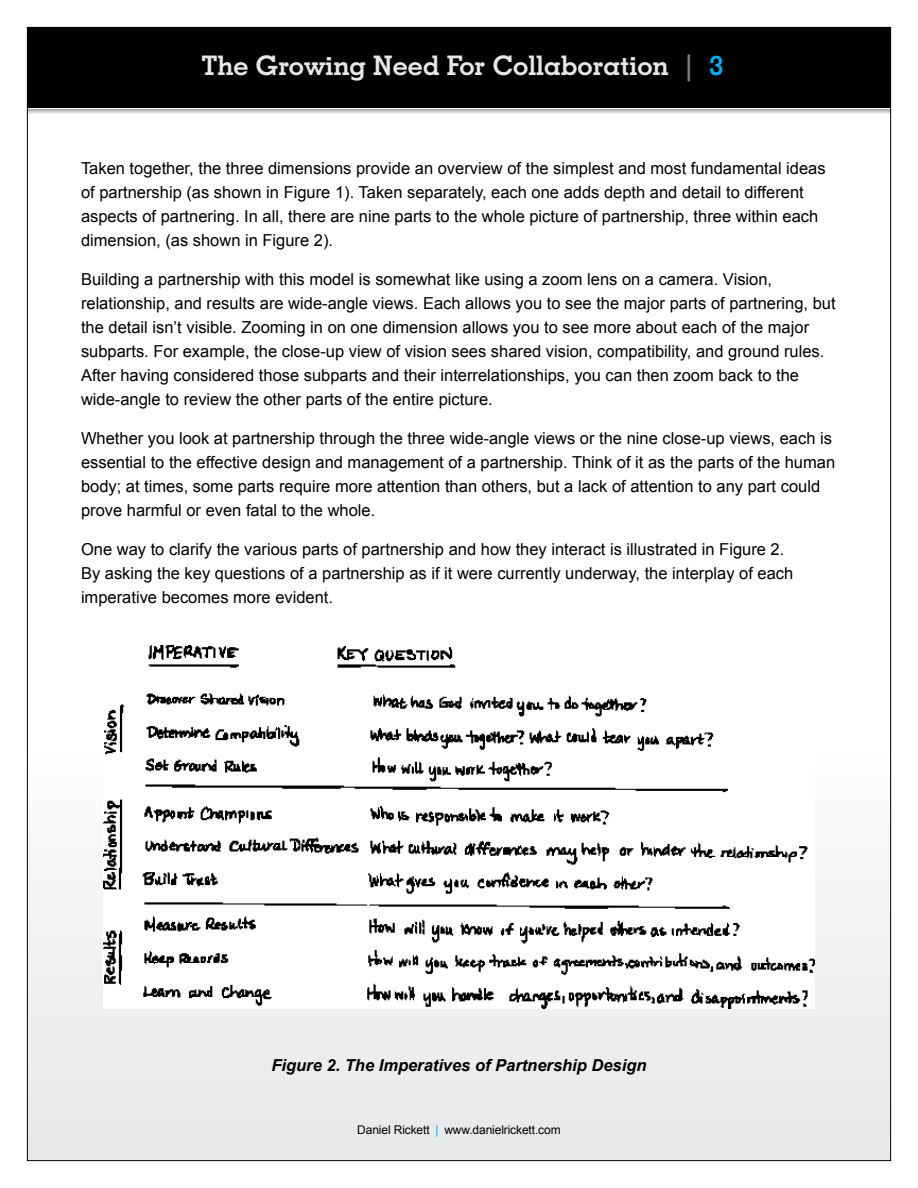
<style>
.page{position:relative;width:918px;height:1188px;background:#fff}
.page>*{position:absolute;margin:0;border:0;box-sizing:border-box;transform-origin:0 0}
.t1{font:700 27px "Geometric Slab 703 BT";color:#e6e7e8}
.t2{font:16.5px/24px "Arial";color:#000}
.t3{font:italic 700 16.5px "Arial";color:#000}
.t4{font:12px "Arial";letter-spacing:-.01em;color:#000}
.s1{color:#808285}
.s2{color:#00aeef}
</style>
<div class="page">
<div style="left:27px;top:735px;width:864px;height:426px;background:linear-gradient(to bottom,#fefefe,#e6e7e8)"></div>
<svg style="left:29px;top:110px;width:860px;height:4px;background:#d2d4d5"></svg>
<div style="left:27px;top:27px;width:864px;height:81px;background:#000"></div>
<img style="left:103px;top:646px;width:712px;height:362px">
<h1 class="t1" style="left:201px;top:49px;width:524px">The Growing Need For Collaboration <span class="s1">|</span> <span class="s2">3</span></h1>
<p class="t2" style="left:81px;top:156px;width:746px">Taken together, the three dimensions provide an overview of the simplest and most fundamental ideas of partnership (as shown in Figure 1). Taken separately, each one adds depth and detail to different aspects of partnering. In all, there are nine parts to the whole picture of partnership, three within each dimension, (as shown in Figure 2).</p>
<p class="t2" style="left:81px;top:267px;width:756px">Building a partnership with this model is somewhat like using a zoom lens on a camera. Vision, relationship, and results are wide-angle views. Each allows you to see the major parts of partnering, but the detail isn’t visible. Zooming in on one dimension allows you to see more about each of the major subparts. For example, the close-up view of vision sees shared vision, compatibility, and ground rules.<br>After having considered those subparts and their interrelationships, you can then zoom back to the wide-angle to review the other parts of the entire picture.</p>
<p class="t2" style="left:81px;top:426px;width:756px">Whether you look at partnership through the three wide-angle views or the nine close-up views, each is essential to the effective design and management of a partnership. Think of it as the parts of the human body; at times, some parts require more attention than others, but a lack of attention to any part could prove harmful or even fatal to the whole.</p>
<p class="t2" style="left:81px;top:537px;width:714px">One way to clarify the various parts of partnership and how they interact is illustrated in Figure 2.<br>By asking the key questions of a partnership as if it were currently underway, the interplay of each imperative becomes more evident.</p>
<p class="t3" style="left:271px;top:1056px;width:377px">Figure 2. The Imperatives of Partnership Design</p>
<p class="t4" style="left:357px;top:1123px;width:205px">Daniel Rickett <span class="s2">|</span> www.danielrickett.com</p>
</div>
